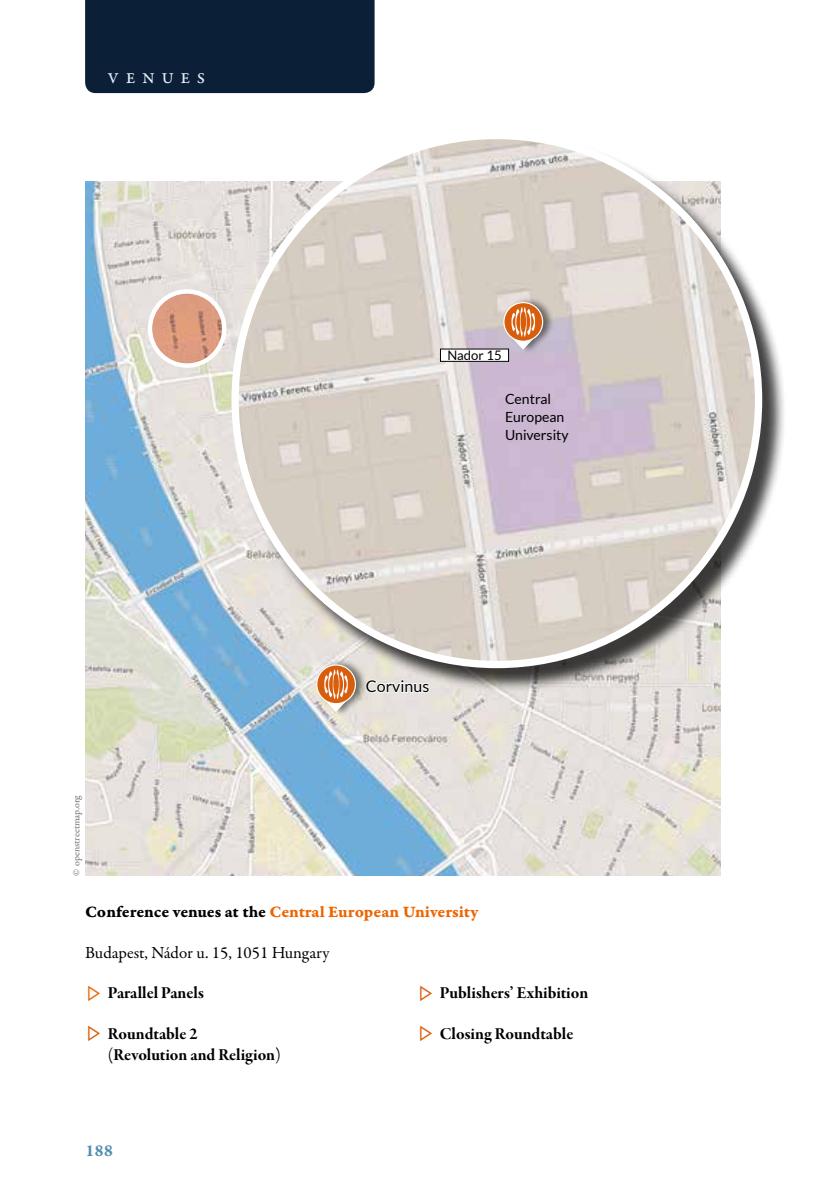
<style>
.page{position:relative;width:840px;height:1191px;background:#fff}
.page>*{position:absolute;margin:0;border:0;box-sizing:border-box;transform-origin:0 0}
.t1{font:18px "Garamond Premr Pro Smbd Capt";color:#548daf}
.t2{font:17px/20.4px "Garamond Premr Pro Bd Subh";color:#000}
.t3{font:17px "Garamond Premr Pro Bd Capt";letter-spacing:-.005em;color:#ec6500}
.t4{font:17px "Garamond Premr Pro";color:#000}
.t5{font:16px "Lato";color:#000}
.t6{font:16px "Garamond Premr Pro Med Capt";letter-spacing:.45em;color:#e3eff7}
.t7{font:14px/18px "Lato";color:#000}
.t8{font:13.2px "Lato";color:#000}
.t9{font:10px "Garamond Premr Pro";letter-spacing:-.005em;color:#6e6e6e}
.s1{color:#000}
.s2{font-family:"Apple Gothic";font-size:18px;color:#ec6500}
.s3{font-family:"Apple Gothic";font-size:18px;color:#d85e0d}
</style>
<div class="page">
<div style="left:85px;top:0;width:289px;height:93px;background:#0b1f37"></div>
<img style="left:85px;top:182px;width:635px;height:694px">
<svg style="left:150px;top:291px;width:74px;height:75px;background:#dca087"></svg>
<div style="left:148px;top:289px;width:78px;height:79px;border:4px solid #fff;border-radius:50%"></div>
<div style="left:234px;top:135px;width:552px;height:558px;background:#000;opacity:.75"></div>
<img style="left:235px;top:135px;width:523px;height:529px">
<div style="left:502px;top:296px;width:52px;height:59px;background:#000;opacity:.49"></div>
<svg style="left:503px;top:302px;width:39px;height:39px"></svg>
<div style="left:503px;top:302px;width:40px;height:40px;border:1px solid #fff;border-radius:50%"></div>
<svg style="left:505px;top:307px;width:36px;height:43px;background:#d7946d"></svg>
<div style="left:440px;top:349px;width:68px;height:12px;background:#fff"></div>
<div style="left:315px;top:658px;width:52px;height:59px;background:#000;opacity:.49"></div>
<svg style="left:316px;top:665px;width:39px;height:38px"></svg>
<div style="left:316px;top:664px;width:40px;height:40px;border:1px solid #fff;border-radius:50%"></div>
<svg style="left:318px;top:669px;width:36px;height:44px;background:#dc9b6f"></svg>
<svg style="left:364px;top:658px;width:66px;height:59px;background:#dfdbd6"></svg>
<p class="t6" style="left:108px;top:69px;width:98px">VENUES</p>
<p class="t9" style="left:70px;top:876px;width:83px;rotate:-90deg">© openstreetmap.org</p>
<p class="t8" style="left:447px;top:348px;width:56px">Nador 15</p>
<p class="t7" style="left:504px;top:390px;width:65px">Central<br>European<br>University</p>
<p class="t5" style="left:365px;top:677px;width:65px">Corvinus</p>
<p class="t3" style="left:85px;top:902px;width:394px"><span class="s1">Conference venues at the</span> Central European University</p>
<p class="t4" style="left:85px;top:942px;width:246px">Budapest, Nádor u. 15, 1051 Hungary</p>
<p class="t2" style="left:85px;top:983px;width:120px"><span class="s2">▹</span> Parallel Panels</p>
<p class="t2" style="left:108px;top:1024px;width:174px;text-indent:-23px"><span class="s3">▹</span> Roundtable 2 (Revolution and Religion)</p>
<p class="t1" style="left:85px;top:1139px;width:30px">188</p>
<p class="t2" style="left:417px;top:983px;width:173px"><span class="s3">▹</span> Publishers’ Exhibition</p>
<p class="t2" style="left:417px;top:1024px;width:158px"><span class="s3">▹</span> Closing Roundtable</p>
</div>
